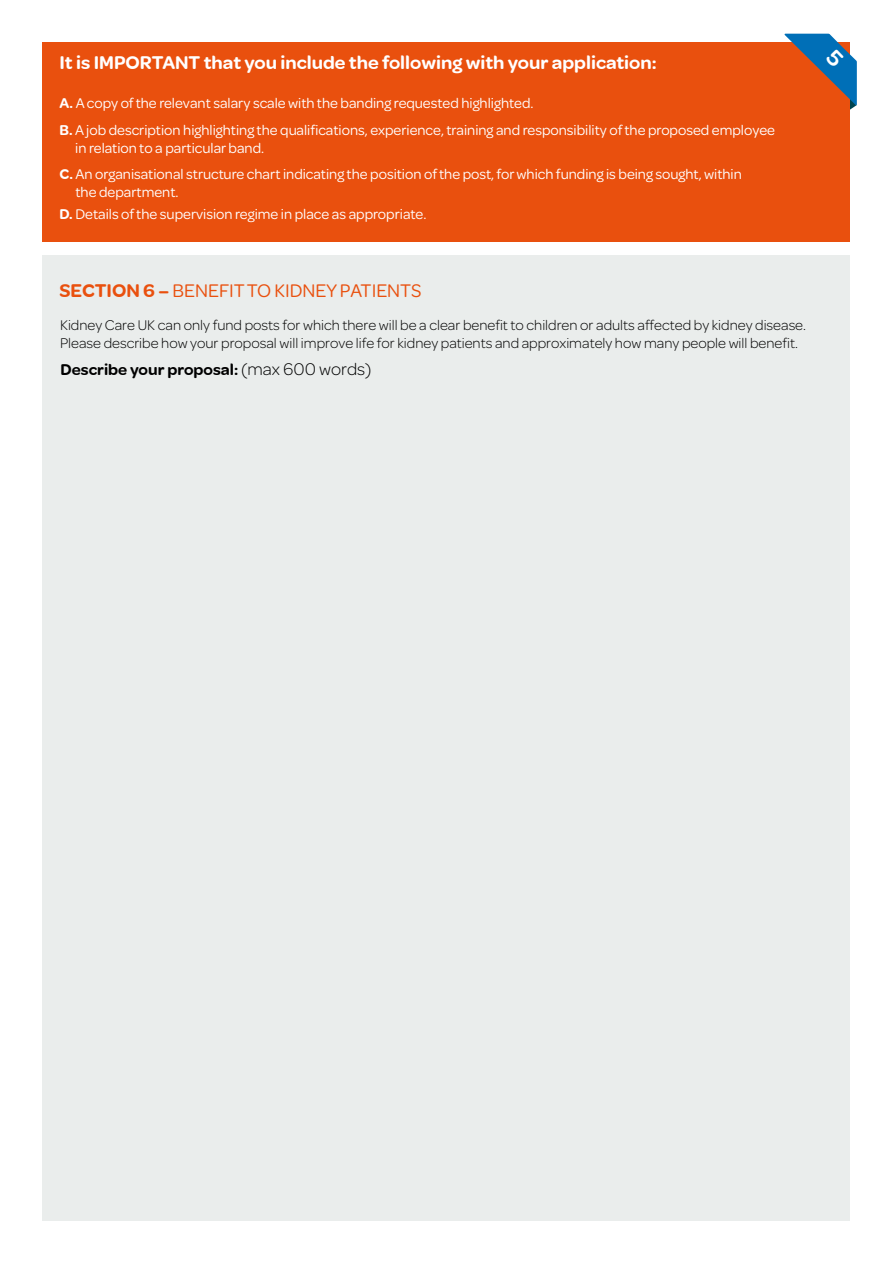
<style>
.page{position:relative;width:893px;height:1263px;background:#fff}
.page>*{position:absolute;margin:0;border:0;box-sizing:border-box;transform-origin:0 0}
.t1{font:600 19.5px "Omnes";color:#fff}
.t2{font:19.5px "Omnes";color:#e9500e}
.t3{font:600 16.5px "Omnes";color:#000}
.t4{font:15px/26.5px "Omnes";color:#fff}
.t5{font:300 15px/18px "Omnes";color:#000}
.s1{font-weight:600}
.s2{font-weight:300;font-size:18px}
</style>
<div class="page">
<div style="left:43px;top:43px;width:807px;height:199px;background:#e9500e"></div>
<div style="left:43px;top:255px;width:807px;height:965px;background:#eaedec"></div>
<svg style="left:784px;top:34px;width:73px;height:76px"></svg>
<h1 class="t1" style="left:60px;top:51px;width:599px">It is IMPORTANT that you include the following with your application:</h1>
<p class="t4" style="left:60px;top:89px;width:717px"><span class="s1">A.</span> A copy of the relevant salary scale with the banding requested highlighted.<br><span class="s1">B.</span> A job description highlighting the qualifications, experience, training and responsibility of the proposed employee</p>
<p class="t4" style="left:60px;top:134px;width:684px;text-indent:16px">in relation to a particular band.<br><span class="s1">C.</span> An organisational structure chart indicating the position of the post, for which funding is being sought, within</p>
<p class="t4" style="left:60px;top:180px;width:368px;line-height:22px;text-indent:16px">the department.<br><span class="s1">D.</span> Details of the supervision regime in place as appropriate.</p>
<h1 class="t2" style="left:60px;top:278px;width:364px"><span class="s1">SECTION 6 –</span> BENEFIT TO KIDNEY PATIENTS</h1>
<p class="t5" style="left:60px;top:316px;width:747px">Kidney Care UK can only fund posts for which there will be a clear benefit to children or adults affected by kidney disease.<br>Please describe how your proposal will improve life for kidney patients and approximately how many people will benefit.</p>
<p class="t3" style="left:61px;top:360px;width:312px">Describe your proposal: <span class="s2">(max 600 words)</span></p>
</div>
